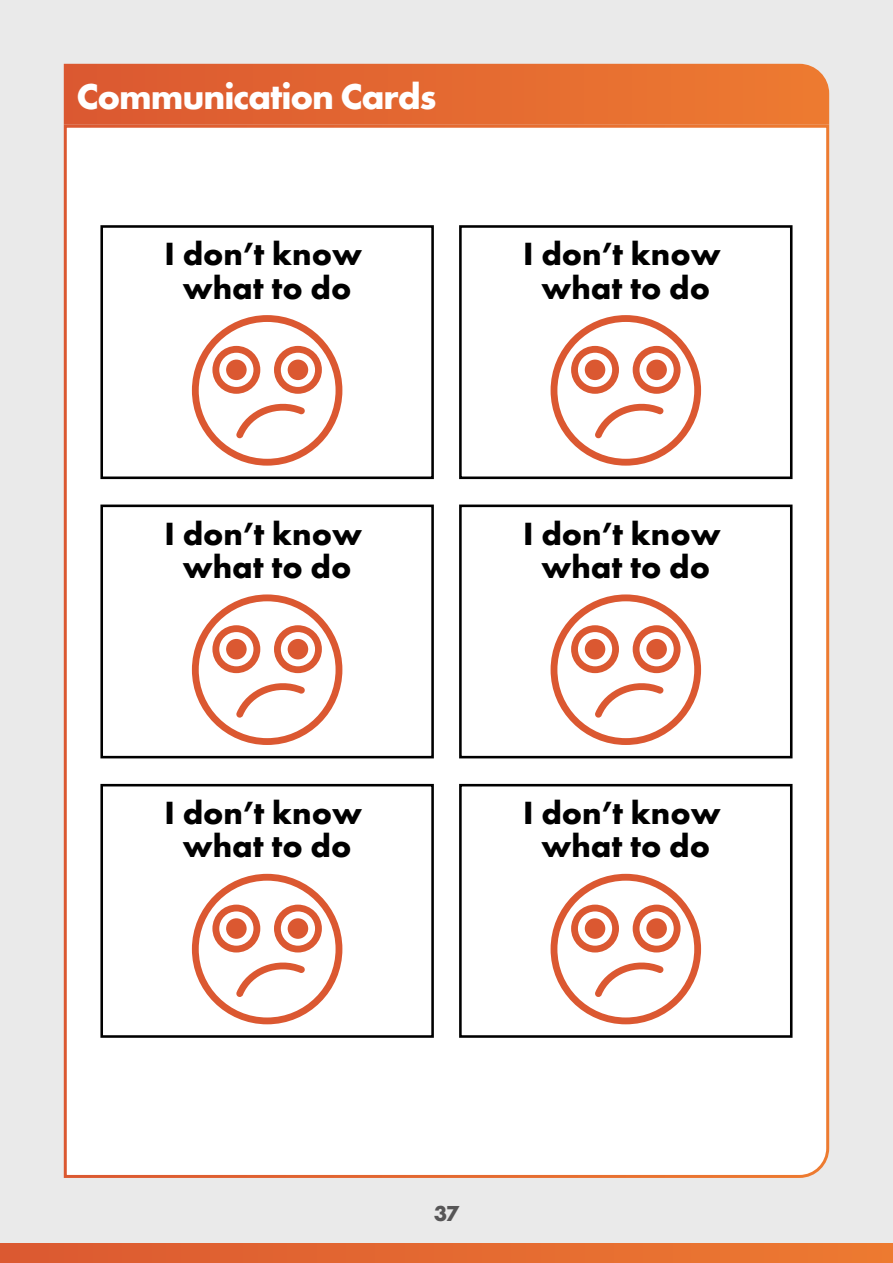
<style>
.page{position:relative;width:893px;height:1263px;background:#eaeaea}
.page>*{position:absolute;margin:0;border:0;box-sizing:border-box;transform-origin:0 0}
.t1{font:700 37.5px "Futura PT";letter-spacing:-.03em;color:#fff}
.t2{font:700 33.3px/33.3px "Futura PT";color:#000;text-align:center}
.t3{font:700 22.5px "Futura PT";color:#575657}
</style>
<div class="page">
<div style="left:63px;top:123px;width:767px;height:1055px;background:#fff"></div>
<svg style="left:64px;top:64px;width:765px;height:61px;background:#e46a32"></svg>
<div style="left:459px;top:225px;width:333px;height:254px;border:3px solid #000"></div>
<svg style="left:551px;top:315px;width:150px;height:151px;background:#f5d2c8"></svg>
<div style="left:100px;top:225px;width:334px;height:254px;border:3px solid #000"></div>
<svg style="left:192px;top:315px;width:150px;height:151px;background:#f5d3c8"></svg>
<div style="left:459px;top:504px;width:333px;height:254px;border:3px solid #000"></div>
<svg style="left:551px;top:594px;width:150px;height:151px;background:#f5d2c8"></svg>
<div style="left:100px;top:504px;width:334px;height:254px;border:3px solid #000"></div>
<svg style="left:192px;top:594px;width:150px;height:151px;background:#f5d3c8"></svg>
<div style="left:459px;top:784px;width:333px;height:254px;border:3px solid #000"></div>
<svg style="left:551px;top:874px;width:150px;height:150px;background:#f5d2c8"></svg>
<div style="left:100px;top:784px;width:334px;height:254px;border:3px solid #000"></div>
<svg style="left:192px;top:874px;width:150px;height:150px;background:#f5d2c8"></svg>
<div style="left:0;top:1244px;width:893px;height:19px;background:linear-gradient(to right,#db5931,#ed7a31)"></div>
<p class="t1" style="left:77px;top:72px;width:361px">Communication Cards</p>
<p class="t2" style="left:164px;top:237px;width:199px">I don’t know what to do</p>
<p class="t2" style="left:164px;top:516px;width:199px">I don’t know what to do</p>
<p class="t2" style="left:164px;top:795px;width:199px">I don’t know what to do</p>
<p class="t2" style="left:523px;top:237px;width:199px">I don’t know what to do</p>
<p class="t2" style="left:523px;top:516px;width:199px">I don’t know what to do</p>
<p class="t2" style="left:523px;top:795px;width:199px">I don’t know what to do</p>
<p class="t3" style="left:434px;top:1199px;width:27px">37</p>
</div>
